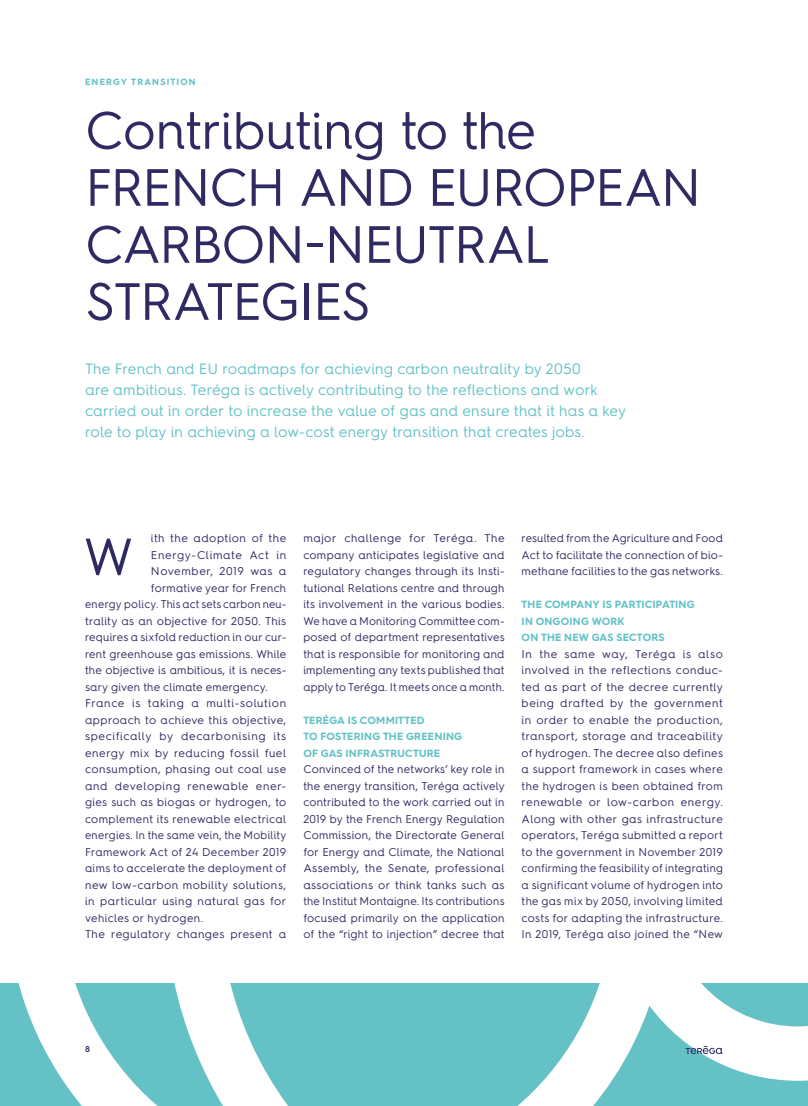
<style>
.page{position:relative;width:808px;height:1106px;background:#fff}
.page>*{position:absolute;margin:0;border:0;box-sizing:border-box;transform-origin:0 0}
.t1{font:52.5px/57px "Hurme Geometric Sans 4";letter-spacing:-.03em;color:#2f2a62}
.t2{font:15px/21px "Hurme Geometric Sans 4";letter-spacing:.005em;color:#64c2c7}
.t3{font:11.25px/16.5px "Hurme Geometric Sans 4";letter-spacing:.02em;color:#2f2a62;text-align:justify}
.t4{font:11.25px "Hurme Geometric Sans 4";letter-spacing:.045em;color:#2f2a62}
.t5{font:11.25px "Hurme Geometric Sans 4";letter-spacing:.04em;color:#2f2a62}
.t6{font:11.25px "Hurme Geometric Sans 4";letter-spacing:.05em;color:#2f2a62}
.t7{font:700 10.5px/16.5px "Hurme Geometric Sans 4";letter-spacing:.02em;color:#64c2c7}
.t8{font:700 9px "Hurme Geometric Sans 4";letter-spacing:.13em;color:#64c2c7}
.t9{font:600 8.55px "Hurme Geometric Sans 4";color:#2f2a62}
</style>
<div class="page">
<svg style="left:0;top:983px;width:808px;height:123px;fill:#64c2c7"></svg>
<svg style="left:685px;top:1046px;width:38px;height:8px"></svg>
<p class="t8" style="left:85px;top:76px;width:112px">ENERGY TRANSITION</p>
<h1 class="t1" style="left:85px;top:100px;width:618px">Contributing to the<br>FRENCH AND EUROPEAN<br>CARBON-NEUTRAL<br>STRATEGIES</h1>
<p class="t2" style="left:85px;top:358px;width:542px">The French and EU roadmaps for achieving carbon neutrality by 2050<br>are ambitious. Teréga is actively contributing to the reflections and work carried out in order to increase the value of gas and ensure that it has a key role to play in achieving a low-cost energy transition that creates jobs.</p>
<p class="t3" style="left:151px;top:529px;width:137px">ith the adoption of the</p>
<p class="t4" style="left:151px;top:547px;width:137px">Energy-Climate Act in</p>
<p class="t4" style="left:151px;top:563px;width:137px">November, 2019 was a</p>
<p class="t3" style="left:151px;top:579px;width:137px">formative year for French</p>
<p class="t3" style="left:85px;top:595px;width:203px">energy policy. This act sets carbon neu-</p>
<p class="t3" style="left:85px;top:612px;width:203px">trality as an objective for 2050. This</p>
<p class="t3" style="left:85px;top:628px;width:203px">requires a sixfold reduction in our cur-</p>
<p class="t3" style="left:85px;top:645px;width:203px">rent greenhouse gas emissions. While</p>
<p class="t3" style="left:85px;top:661px;width:203px">the objective is ambitious, it is neces-</p>
<p class="t3" style="left:85px;top:678px;width:184px">sary given the climate emergency.</p>
<p class="t4" style="left:85px;top:695px;width:203px">France is taking a multi-solution</p>
<p class="t3" style="left:85px;top:711px;width:203px">approach to achieve this objective,</p>
<p class="t6" style="left:85px;top:728px;width:203px">specifically by decarbonising its</p>
<p class="t5" style="left:85px;top:745px;width:203px">energy mix by reducing fossil fuel</p>
<p class="t5" style="left:85px;top:761px;width:203px">consumption, phasing out coal use</p>
<p class="t4" style="left:85px;top:778px;width:203px">and developing renewable ener-</p>
<p class="t3" style="left:85px;top:793px;width:203px">gies such as biogas or hydrogen, to</p>
<p class="t3" style="left:85px;top:810px;width:203px">complement its renewable electrical</p>
<p class="t3" style="left:85px;top:826px;width:203px">energies. In the same vein, the Mobility</p>
<p class="t3" style="left:85px;top:843px;width:203px">Framework Act of 24 December 2019</p>
<p class="t3" style="left:85px;top:859px;width:203px">aims to accelerate the deployment of</p>
<p class="t3" style="left:85px;top:876px;width:203px">new low-carbon mobility solutions,</p>
<p class="t3" style="left:85px;top:892px;width:203px">in particular using natural gas for</p>
<p class="t3" style="left:85px;top:909px;width:120px">vehicles or hydrogen.</p>
<p class="t3" style="left:85px;top:925px;width:203px">The regulatory changes present a</p>
<h1 class="t1" style="left:84px;top:527px;width:51px">W</h1>
<p class="t3" style="left:303px;top:529px;width:203px">major challenge for Teréga. The company anticipates legislative and regulatory changes through its Insti&shy;tutional Relations centre and through its involvement in the various bodies.<br>We have a Monitoring Committee com&shy;posed of department representatives that is responsible for monitoring and implementing any texts published that apply to Teréga. It meets once a month.</p>
<p class="t7" style="left:303px;top:711px;width:160px">TERÉGA IS COMMITTED<br>TO FOSTERING THE GREENING<br>OF GAS INFRASTRUCTURE</p>
<p class="t3" style="left:303px;top:760px;width:203px">Convinced of the networks’ key role in the energy transition, Teréga actively contributed to the work carried out in 2019 by the French Energy Regulation Commission, the Directorate General for Energy and Climate, the National Assembly, the Senate, professional associations or think tanks such as the Institut Montaigne. Its contributions focused primarily on the application of the “right to injection” decree that</p>
<p class="t3" style="left:522px;top:529px;width:203px">resulted from the Agriculture and Food Act to facilitate the connection of bio&shy;methane facilities to the gas networks.</p>
<p class="t7" style="left:522px;top:596px;width:174px">THE COMPANY IS PARTICIPATING<br>IN ONGOING WORK<br>ON THE NEW GAS SECTORS</p>
<p class="t3" style="left:522px;top:645px;width:203px">In the same way, Teréga is also involved in the reflections conduc&shy;ted as part of the decree currently being drafted by the government in order to enable the production, transport, storage and traceability of hydrogen. The decree also defines a support framework in cases where the hydrogen is been obtained from renewable or low-carbon energy.<br>Along with other gas infrastructure operators, Teréga submitted a report to the government in November 2019 confirming the feasibility of integrating a significant volume of hydrogen into the gas mix by 2050, involving limited costs for adapting the infrastructure.<br>In 2019, Teréga also joined the “New</p>
<p class="t9" style="left:85px;top:1043px;width:6px">8</p>
</div>
